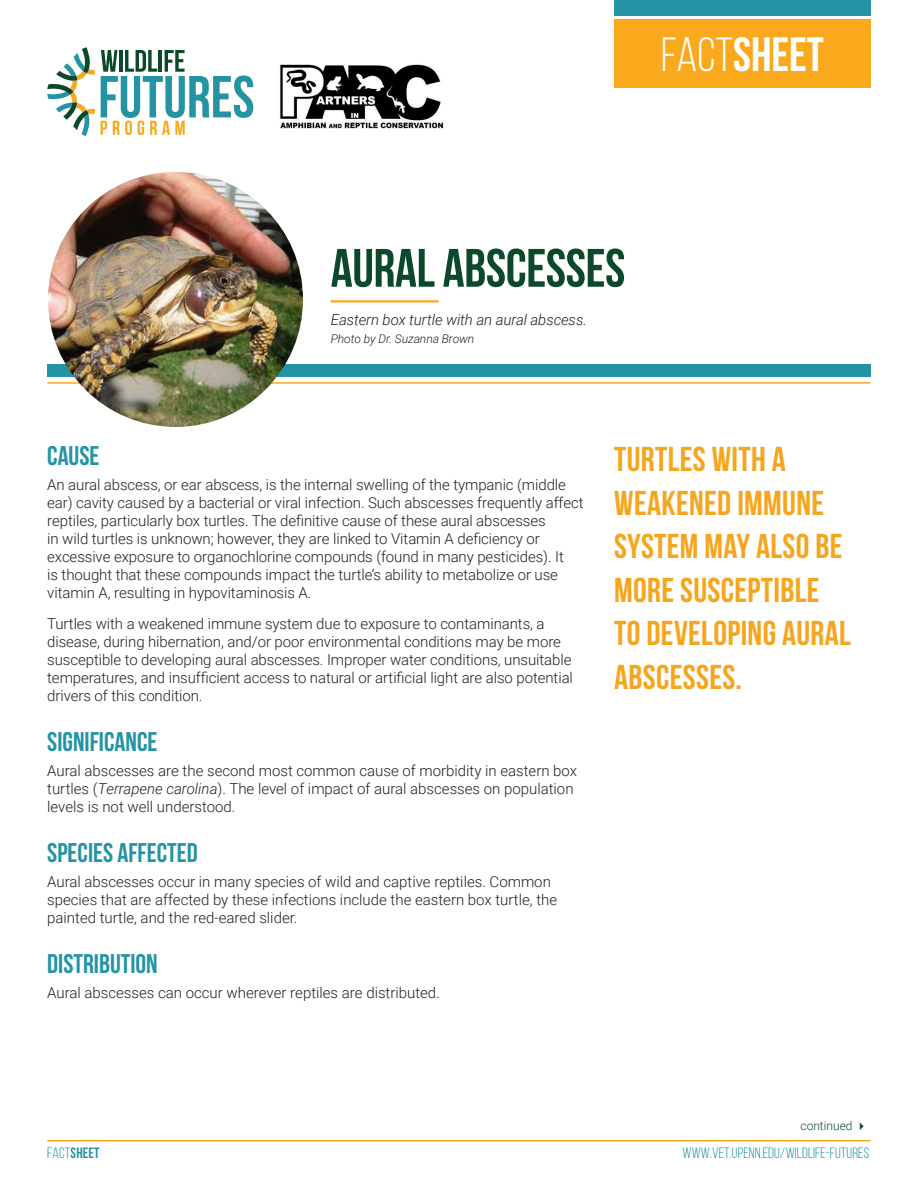
<style>
.page{position:relative;width:918px;height:1188px;background:#fff}
.page>*{position:absolute;margin:0;border:0;box-sizing:border-box;transform-origin:0 0}
.t1{font:700 54px "Bebas Neue";letter-spacing:-.005em;color:#0b492a}
.t2{font:700 48px "Bebas Neue";color:#fff}
.t3{font:700 34.5px/43.5px "Bebas Neue";letter-spacing:.01em;color:#f5a61f}
.t4{font:700 27px "Bebas Neue";color:#2494a5}
.t5{font:300 15px/18px "Roboto";letter-spacing:-.005em;color:#231f20}
.t6{font:italic 300 15px "Roboto";letter-spacing:-.005em;color:#231f20}
.t7{font:15px "Bebas Neue";letter-spacing:.01em;color:#2494a5}
.t8{font:700 15px "Bebas Neue";letter-spacing:.01em;color:#2494a5}
.t9{font:italic 300 12px "Roboto";letter-spacing:-.005em;color:#231f20}
.t10{font:300 12px "Roboto";color:#0b492a}
.s1{font-weight:400}
.s2{font-style:italic}
</style>
<div class="page">
<div style="left:614px;top:20px;width:257px;height:68px;background:#f9a91b"></div>
<div style="left:614px;top:0;width:257px;height:15px;background:#2494a5"></div>
<hr style="left:47px;top:1140px;width:823px;height:1px;background:#f9a91b">
<hr style="left:47px;top:382px;width:823px;height:2px;background:#f9a91b">
<div style="left:47px;top:364px;width:824px;height:13px;background:#2494a5"></div>
<hr style="left:331px;top:300px;width:108px;height:2px;background:#f9a91b">
<img style="left:48px;top:172px;width:255px;height:255px;border-radius:128px">
<img style="left:280px;top:64px;width:164px;height:65px">
<svg style="left:47px;top:47px;width:48px;height:89px"></svg>
<svg style="left:101px;top:50px;width:152px;height:85px"></svg>
<p class="t2" style="left:661px;top:28px;width:164px"><span class="s1">FACT</span>SHEET</p>
<p class="t1" style="left:331px;top:238px;width:296px">AURAL ABSCESSES</p>
<p class="t6" style="left:331px;top:309px;width:258px">Eastern box turtle with an aural abscess.</p>
<p class="t9" style="left:331px;top:330px;width:145px">Photo by Dr. Suzanna Brown</p>
<p class="t4" style="left:47px;top:441px;width:54px">CAUSE</p>
<p class="t5" style="left:47px;top:475px;width:538px">An aural abscess, or ear abscess, is the internal swelling of the tympanic (middle ear) cavity caused by a bacterial or viral infection. Such abscesses frequently affect reptiles, particularly box turtles. The definitive cause of these aural abscesses<br>in wild turtles is unknown; however, they are linked to Vitamin A deficiency or excessive exposure to organochlorine compounds (found in many pesticides). It<br>is thought that these compounds impact the turtle’s ability to metabolize or use vitamin A, resulting in hypovitaminosis A.</p>
<p class="t5" style="left:47px;top:615px;width:527px">Turtles with a weakened immune system due to exposure to contaminants, a disease, during hibernation, and/or poor environmental conditions may be more susceptible to developing aural abscesses. Improper water conditions, unsuitable temperatures, and insufficient access to natural or artificial light are also potential drivers of this condition.</p>
<p class="t4" style="left:47px;top:727px;width:112px">SIGNIFICANCE</p>
<p class="t5" style="left:47px;top:761px;width:531px">Aural abscesses are the second most common cause of morbidity in eastern box turtles (<span class="s2">Terrapene carolina</span>). The level of impact of aural abscesses on population levels is not well understood.</p>
<p class="t4" style="left:47px;top:838px;width:152px">SPECIES AFFECTED</p>
<p class="t5" style="left:47px;top:872px;width:511px">Aural abscesses occur in many species of wild and captive reptiles. Common species that are affected by these infections include the eastern box turtle, the painted turtle, and the red-eared slider.</p>
<p class="t4" style="left:47px;top:949px;width:112px">DISTRIBUTION</p>
<p class="t5" style="left:47px;top:983px;width:394px">Aural abscesses can occur wherever reptiles are distributed.</p>
<p class="t3" style="left:614px;top:437px;width:238px">TURTLES WITH A<br>WEAKENED IMMUNE<br>SYSTEM MAY ALSO BE<br>MORE SUSCEPTIBLE<br>TO DEVELOPING AURAL<br>ABSCESSES.</p>
<p class="t10" style="left:801px;top:1117px;width:69px">continued ✔</p>
<p class="t8" style="left:47px;top:1144px;width:54px"><span class="s1">FACT</span>SHEET</p>
<p class="t7" style="left:683px;top:1145px;width:188px">WWW.VET.UPENN.EDU/WILDLIFE-FUTURES</p>
</div>
